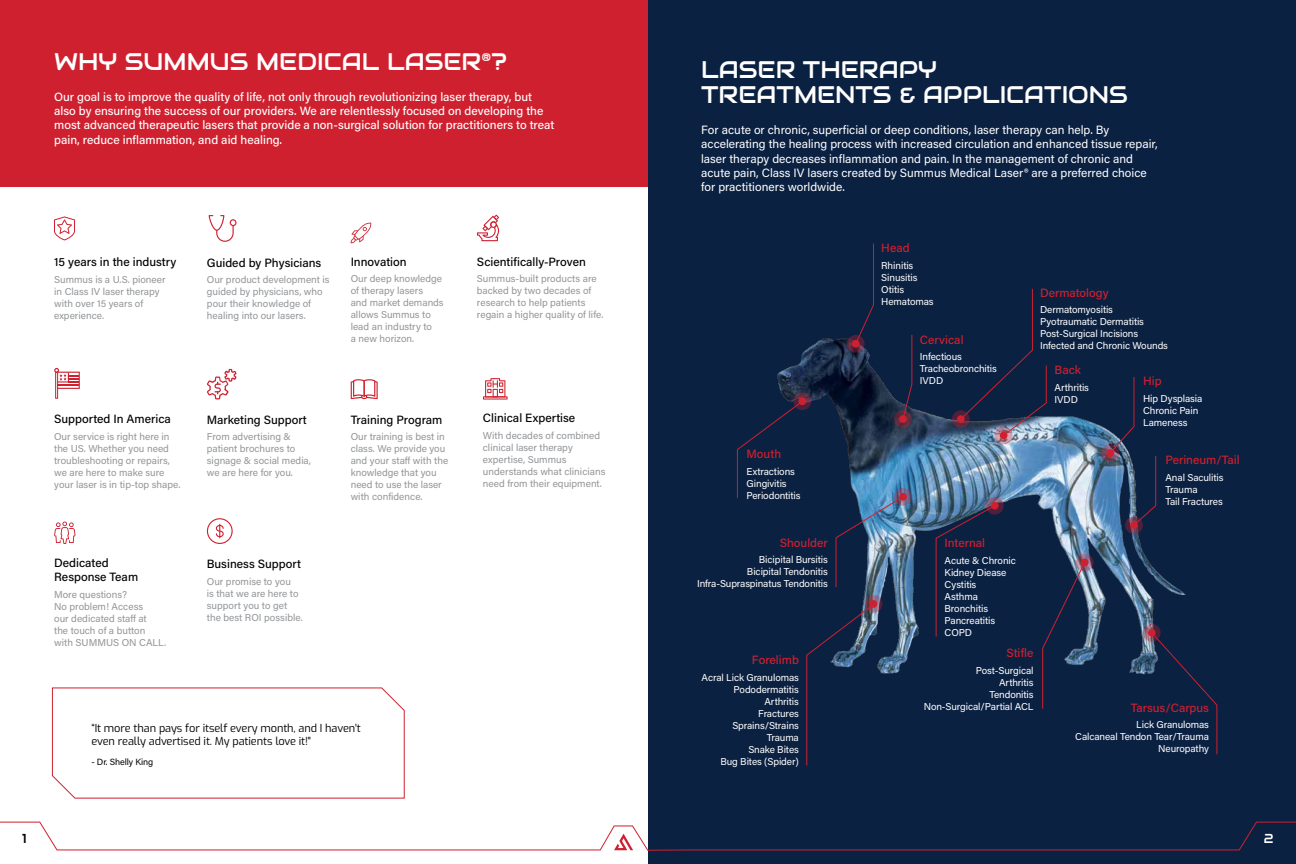
<style>
.page{position:relative;width:1296px;height:864px;background:#fff}
.page>*{position:absolute;margin:0;border:0;box-sizing:border-box;transform-origin:0 0}
.t1{font:24px/25px "Audiowide";color:#fff}
.t2{font:13px "Audiowide";color:#000}
.t3{font:13px "Audiowide";color:#fff}
.t4{font:12px/14.4px "Acumin Pro";color:#fff}
.t5{font:12px/14.4px "Acumin Variable Concept";color:#fff}
.t6{font:500 12px/14.4px "Acumin Pro";color:#000}
.t7{font:500 12px "Acumin Pro";color:#cf202f}
.t8{font:100 11px/13.2px "Exo";letter-spacing:-.01em;color:#000}
.t9{font:10px/12px "Acumin Variable Concept";color:#939598}
.t10{font:10px/12px "Acumin Pro";letter-spacing:-.01em;color:#fff}
.t11{font:9px "Acumin Pro";letter-spacing:-.01em;color:#000}
</style>
<div class="page">
<div style="left:648px;top:0;width:648px;height:864px;background:#0b2142"></div>
<svg style="left:0;top:822px;width:1296px;height:29px"></svg>
<img style="left:736px;top:335px;width:450px;height:340px">
<svg style="left:986px;top:497px;width:18px;height:18px"></svg>
<div style="left:991px;top:502px;width:8px;height:8px;background:#cf202f;border-radius:50%"></div>
<svg style="left:1125px;top:516px;width:18px;height:18px"></svg>
<div style="left:1130px;top:521px;width:8px;height:8px;background:#cf202f;border-radius:50%"></div>
<svg style="left:1076px;top:554px;width:18px;height:17px"></svg>
<div style="left:1081px;top:559px;width:8px;height:7px;background:#cf202f;border-radius:50%"></div>
<svg style="left:1143px;top:624px;width:18px;height:18px"></svg>
<div style="left:1148px;top:629px;width:8px;height:8px;background:#cf202f;border-radius:50%"></div>
<svg style="left:894px;top:410px;width:18px;height:18px"></svg>
<svg style="left:899px;top:415px;width:8px;height:8px"></svg>
<svg style="left:793px;top:392px;width:18px;height:18px"></svg>
<div style="left:799px;top:397px;width:7px;height:8px;background:#cf202f;border-radius:50%"></div>
<svg style="left:865px;top:595px;width:17px;height:18px"></svg>
<div style="left:870px;top:600px;width:7px;height:8px;background:#cf202f;border-radius:50%"></div>
<svg style="left:894px;top:488px;width:18px;height:18px"></svg>
<div style="left:899px;top:493px;width:8px;height:8px;background:#cf202f;border-radius:50%"></div>
<svg style="left:995px;top:427px;width:18px;height:17px"></svg>
<div style="left:1000px;top:432px;width:7px;height:7px;background:#cf202f;border-radius:50%"></div>
<svg style="left:952px;top:410px;width:18px;height:18px"></svg>
<div style="left:957px;top:415px;width:8px;height:8px;background:#cf202f;border-radius:50%"></div>
<svg style="left:1101px;top:444px;width:18px;height:18px"></svg>
<svg style="left:1106px;top:449px;width:8px;height:8px"></svg>
<svg style="left:847px;top:335px;width:18px;height:18px"></svg>
<div style="left:852px;top:340px;width:8px;height:8px;background:#cf202f;border-radius:50%"></div>
<svg style="left:737px;top:401px;width:66px;height:97px"></svg>
<svg style="left:902px;top:335px;width:10px;height:85px"></svg>
<svg style="left:960px;top:288px;width:87px;height:148px"></svg>
<svg style="left:855px;top:243px;width:19px;height:101px"></svg>
<svg style="left:1109px;top:377px;width:47px;height:149px"></svg>
<svg style="left:1151px;top:632px;width:66px;height:123px"></svg>
<svg style="left:1042px;top:562px;width:43px;height:147px"></svg>
<svg style="left:936px;top:505px;width:59px;height:132px"></svg>
<svg style="left:806px;top:604px;width:68px;height:162px"></svg>
<img style="left:836px;top:496px;width:67px;height:92px">
<div style="left:0;top:0;width:648px;height:186px;background:#cf202f"></div>
<svg style="left:209px;top:215px;width:28px;height:27px"></svg>
<svg style="left:207px;top:518px;width:26px;height:26px"></svg>
<svg style="left:207px;top:369px;width:30px;height:30px"></svg>
<svg style="left:351px;top:379px;width:27px;height:20px"></svg>
<hr style="left:55px;top:372px;width:3px;height:27px;background:#cf202f">
<svg style="left:54px;top:368px;width:26px;height:30px"></svg>
<svg style="left:483px;top:378px;width:25px;height:22px"></svg>
<svg style="left:54px;top:522px;width:22px;height:22px"></svg>
<svg style="left:477px;top:215px;width:22px;height:26px"></svg>
<svg style="left:351px;top:223px;width:20px;height:20px"></svg>
<svg style="left:51px;top:687px;width:354px;height:112px"></svg>
<svg style="left:54px;top:216px;width:21px;height:24px"></svg>
<h1 class="t1" style="left:54px;top:49px;width:455px">WHY SUMMUS MEDICAL LASER<sup>®</sup>?</h1>
<p class="t5" style="left:54px;top:89px;width:502px">Our goal is to improve the quality of life, not only through revolutionizing laser therapy, but also by ensuring the success of our providers. We are relentlessly focused on developing the most advanced therapeutic lasers that provide a non-surgical solution for practitioners to treat pain, reduce inflammation, and aid healing.</p>
<p class="t6" style="left:54px;top:254px;width:124px">15 years in the industry</p>
<p class="t9" style="left:54px;top:273px;width:113px">Summus is a U.S. pioneer in Class IV laser therapy with over 15 years of experience.</p>
<p class="t6" style="left:207px;top:255px;width:116px">Guided by Physicians</p>
<p class="t9" style="left:207px;top:274px;width:124px">Our product development is guided by physicians, who pour their knowledge of healing into our lasers.</p>
<p class="t6" style="left:351px;top:254px;width:57px">Innovation</p>
<p class="t9" style="left:351px;top:272px;width:95px">Our deep knowledge of therapy lasers<br>and market demands allows Summus to lead an industry to<br>a new horizon.</p>
<p class="t6" style="left:54px;top:411px;width:118px">Supported In America</p>
<p class="t9" style="left:54px;top:430px;width:128px">Our service is right here in the US. Whether you need troubleshooting or repairs, we are here to make sure your laser is in tip-top shape.</p>
<p class="t6" style="left:207px;top:412px;width:102px">Marketing Support</p>
<p class="t9" style="left:207px;top:430px;width:106px">From advertising &amp; patient brochures to signage &amp; social media, we are here for you.</p>
<p class="t6" style="left:54px;top:555px;width:86px">Dedicated<br>Response Team</p>
<p class="t9" style="left:54px;top:588px;width:114px">More questions?<br>No problem! Access<br>our dedicated staff at<br>the touch of a button with SUMMUS ON CALL.</p>
<p class="t6" style="left:207px;top:556px;width:96px">Business Support</p>
<p class="t9" style="left:207px;top:575px;width:97px">Our promise to you<br>is that we are here to support you to get the best ROI possible.</p>
<p class="t6" style="left:351px;top:412px;width:93px">Training Program</p>
<p class="t9" style="left:351px;top:430px;width:99px">Our training is best in class. We provide you and your staff with the knowledge that you need to use the laser with confidence.</p>
<p class="t6" style="left:477px;top:254px;width:110px">Scientifically-Proven</p>
<p class="t9" style="left:477px;top:272px;width:128px">Summus-built products are backed by two decades of research to help patients regain a higher quality of life.</p>
<p class="t6" style="left:483px;top:411px;width:94px">Clinical Expertise</p>
<p class="t9" style="left:483px;top:429px;width:124px">With decades of combined clinical laser therapy expertise, Summus understands what clinicians need from their equipment.</p>
<p class="t8" style="left:91px;top:721px;width:271px">“It more than pays for itself every month, and I haven't even really advertised it. My patients love it!"</p>
<p class="t11" style="left:91px;top:756px;width:63px">- Dr. Shelly King</p>
<h1 class="t1" style="left:701px;top:57px;width:428px">LASER THERAPY<br>TREATMENTS &amp; APPLICATIONS</h1>
<p class="t4" style="left:701px;top:122px;width:458px">For acute or chronic, superficial or deep conditions, laser therapy can help. By accelerating the healing process with increased circulation and enhanced tissue repair, laser therapy decreases inflammation and pain. In the management of chronic and acute pain, Class IV lasers created by Summus Medical Laser® are a preferred choice for practitioners worldwide.</p>
<p class="t7" style="left:747px;top:446px;width:36px">Mouth</p>
<p class="t10" style="left:747px;top:465px;width:56px">Extractions<br>Gingivitis<br>Periodontitis</p>
<p class="t7" style="left:780px;top:534px;width:50px">Shoulder</p>
<p class="t10" style="left:697px;top:553px;width:132px;text-align:right">Bicipital Bursitis<br>Bicipital Tendonitis<br>Infra-Supraspinatus Tendonitis</p>
<p class="t7" style="left:752px;top:652px;width:49px">Forelimb</p>
<p class="t10" style="left:702px;top:671px;width:99px;text-align:right">Acral Lick Granulomas<br>Pododermatitis<br>Arthritis<br>Fractures<br>Sprains/Strains<br>Trauma<br>Snake Bites<br>Bug Bites (Spider)</p>
<p class="t7" style="left:881px;top:240px;width:30px">Head</p>
<p class="t10" style="left:881px;top:259px;width:54px">Rhinitis<br>Sinusitis<br>Otitis<br>Hematomas</p>
<p class="t7" style="left:920px;top:331px;width:45px">Cervical</p>
<p class="t10" style="left:920px;top:350px;width:78px">Infectious<br>Tracheobronchitis<br>IVDD</p>
<p class="t7" style="left:945px;top:535px;width:42px">Internal</p>
<p class="t10" style="left:945px;top:554px;width:73px">Acute &amp; Chronic<br>Kidney Diease<br>Cystitis<br>Asthma<br>Bronchitis<br>Pancreatitis<br>COPD</p>
<p class="t7" style="left:1040px;top:284px;width:70px">Dermatology</p>
<p class="t10" style="left:1040px;top:303px;width:129px">Dermatomyositis<br>Pyotraumatic Dermatitis<br>Post-Surgical Incisions<br>Infected and Chronic Wounds</p>
<p class="t7" style="left:1055px;top:362px;width:28px">Back</p>
<p class="t10" style="left:1055px;top:381px;width:36px">Arthritis<br>IVDD</p>
<p class="t7" style="left:1143px;top:373px;width:20px">Hip</p>
<p class="t10" style="left:1143px;top:392px;width:61px">Hip Dysplasia<br>Chronic Pain<br>Lameness</p>
<p class="t7" style="left:1165px;top:452px;width:76px">Perineum/Tail</p>
<p class="t10" style="left:1165px;top:471px;width:59px">Anal Saculitis<br>Trauma<br>Tail Fractures</p>
<p class="t7" style="left:1006px;top:645px;width:29px">Stifle</p>
<p class="t10" style="left:924px;top:664px;width:111px;text-align:right">Post-Surgical<br>Arthritis<br>Tendonitis<br>Non-Surgical/Partial ACL</p>
<p class="t7" style="left:1131px;top:699px;width:80px">Tarsus/Carpus</p>
<p class="t10" style="left:1075px;top:719px;width:135px;text-align:right">Lick Granulomas<br>Calcaneal Tendon Tear/Trauma<br>Neuropathy</p>
<h2 class="t2" style="left:22px;top:830px;width:6px">1</h2>
<h2 class="t3" style="left:1264px;top:830px;width:11px">2</h2>
</div>
